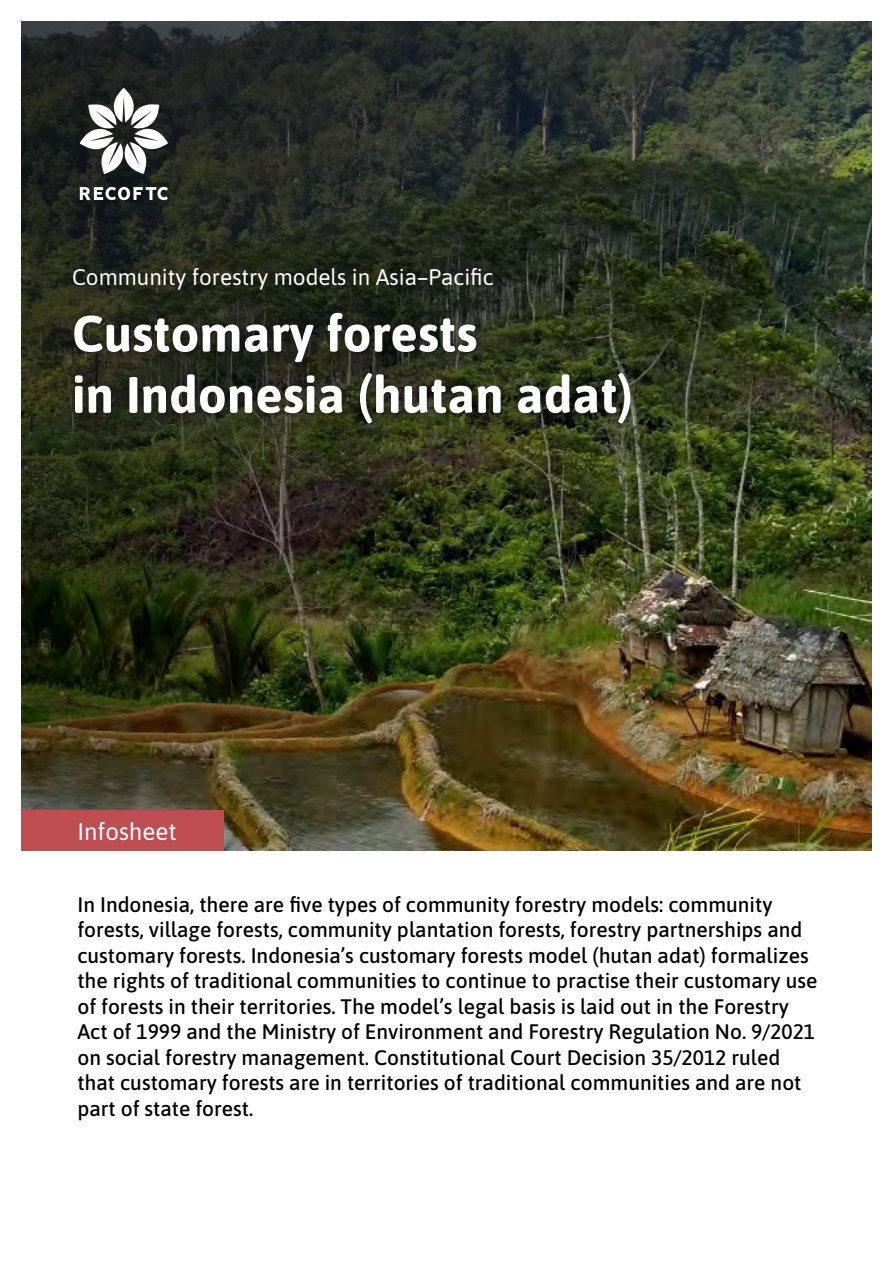
<style>
.page{position:relative;width:893px;height:1263px;background:#fff}
.page>*{position:absolute;margin:0;border:0;box-sizing:border-box;transform-origin:0 0}
.t1{font:700 51px/61.2px "Asap";color:#fff}
.t2{font:24px "Asap";color:#fff}
.t3{font:22.5px "Asap";color:#fff}
.t4{font:500 21px/25.5px "Asap";color:#000}
.s1{font-family:"Noto Sans"}
</style>
<div class="page">
<img style="left:21px;top:21px;width:851px;height:830px">
<div style="left:69px;top:307px;width:567px;height:122px;background:#000;opacity:.32"></div>
<div style="left:54px;top:249px;width:456px;height:57px;background:#000;opacity:.75"></div>
<svg style="left:80px;top:88px;width:88px;height:86px"></svg>
<svg style="left:80px;top:187px;width:88px;height:13px"></svg>
<p class="t3" style="left:72px;top:262px;width:423px">Community forestry models in Asia<span class="s1">–</span>Pacific</p>
<h1 class="t1" style="left:72px;top:301px;width:562px">Customary forests<br>in Indonesia (hutan adat)</h1>
<p class="t2" style="left:77px;top:815px;width:101px">Infosheet</p>
<p class="t4" style="left:77px;top:891px;width:741px">In Indonesia, there are five types of community forestry models: community forests, village forests, community plantation forests, forestry partnerships and customary forests. Indonesia’s customary forests model (hutan adat) formalizes the rights of traditional communities to continue to practise their customary use of forests in their territories. The model’s legal basis is laid out in the Forestry Act of 1999 and the Ministry of Environment and Forestry Regulation No. 9/2021 on social forestry management. Constitutional Court Decision 35/2012 ruled that customary forests are in territories of traditional communities and are not part of state forest.</p>
</div>
